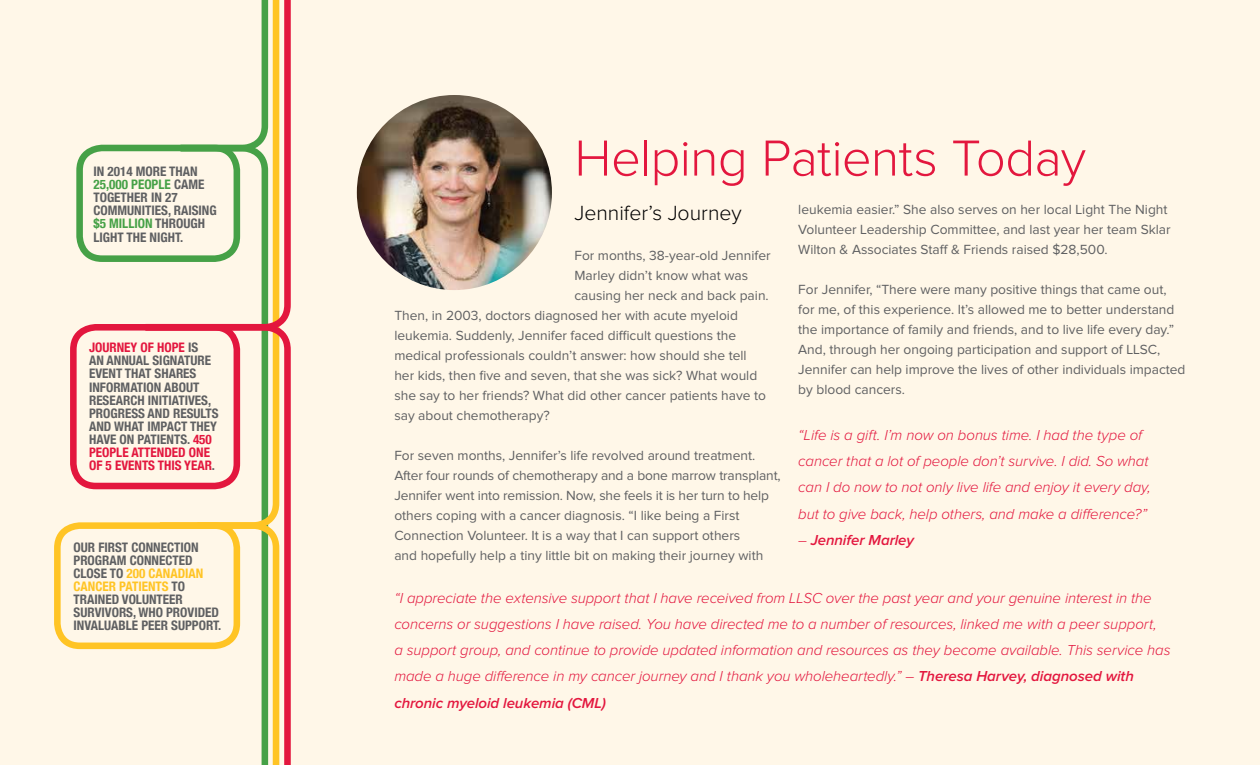
<style>
.page{position:relative;width:1260px;height:765px;background:#fff}
.page>*{position:absolute;margin:0;border:0;box-sizing:border-box;transform-origin:0 0}
.t1{font:300 52.5px "Proxima Nova";letter-spacing:-.015em;color:#e3173e}
.t2{font:300 21.25px "Proxima Nova";color:#000}
.t3{font:italic 300 15px/26.2px "Proxima Nova";letter-spacing:-.005em;color:#e3173e}
.t4{font:italic 600 15px "Proxima Nova";letter-spacing:-.005em;color:#e3173e}
.t5{font:13.75px/20px "Proxima Nova";color:#5f6062}
.t6{font:700 condensed 13.12px/13.1px "Helvetica Neue";color:#5f6062}
.s1{color:#46a147}
.s2{color:#e3173e}
.s3{color:#ffc425}
.s4{font-weight:300}
.s5{font-weight:600}
</style>
<div class="page">
<div style="left:0;top:0;width:1258px;height:765px;background:#fff7e8"></div>
<hr style="left:1258px;top:0;width:2px;height:765px;background:#fff7e8">
<img style="left:357px;top:95px;width:195px;height:195px;border-radius:98px">
<div style="left:54px;top:522px;width:186px;height:127px;border:7px solid #ffc425;border-radius:22px"></div>
<div style="left:70px;top:324px;width:170px;height:165px;border:7px solid #e3173e;border-radius:22px"></div>
<div style="left:76px;top:145px;width:164px;height:117px;border:7px solid #46a147;border-radius:22px"></div>
<svg style="left:139px;top:334px;width:152px;height:431px"></svg>
<svg style="left:139px;top:0;width:152px;height:334px"></svg>
<p class="t6" style="left:93px;top:164px;width:125px">IN 2014 MORE THAN<br><span class="s1">25,000 PEOPLE</span> CAME<br>TOGETHER IN 27<br>COMMUNITIES, RAISING <span class="s1">$5 MILLION</span> THROUGH<br>LIGHT THE NIGHT.</p>
<p class="t6" style="left:89px;top:341px;width:131px"><span class="s2">JOURNEY OF HOPE</span> IS<br>AN ANNUAL SIGNATURE<br>EVENT THAT SHARES<br>INFORMATION ABOUT<br>RESEARCH INITIATIVES,<br>PROGRESS AND RESULTS<br>AND WHAT IMPACT THEY<br>HAVE ON PATIENTS. <span class="s2">450<br>PEOPLE ATTENDED ONE<br>OF 5 EVENTS THIS YEAR</span>.</p>
<p class="t6" style="left:74px;top:540px;width:149px">OUR FIRST CONNECTION<br>PROGRAM CONNECTED<br>CLOSE TO <span class="s3">200 CANADIAN<br>CANCER PATIENTS</span> TO<br>TRAINED VOLUNTEER<br>SURVIVORS, WHO PROVIDED<br>INVALUABLE PEER SUPPORT.</p>
<h1 class="t1" style="left:574px;top:134px;width:513px">Helping Patients Today</h1>
<h2 class="t2" style="left:574px;top:203px;width:169px">Jennifer’s Journey</h2>
<p class="t5" style="left:574px;top:246px;width:198px">For months, 38-year-old Jennifer</p>
<p class="t5" style="left:574px;top:266px;width:175px">Marley didn’t know what was</p>
<p class="t5" style="left:574px;top:286px;width:196px">causing her neck and back pain.</p>
<p class="t5" style="left:394px;top:306px;width:345px">Then, in 2003, doctors diagnosed her with acute myeloid</p>
<p class="t5" style="left:394px;top:326px;width:343px">leukemia. Suddenly, Jennifer faced difficult questions the</p>
<p class="t5" style="left:394px;top:346px;width:354px">medical professionals couldn’t answer: how should she tell</p>
<p class="t5" style="left:394px;top:366px;width:364px">her kids, then five and seven, that she was sick? What would</p>
<p class="t5" style="left:394px;top:386px;width:373px">she say to her friends? What did other cancer patients have to</p>
<p class="t5" style="left:394px;top:406px;width:157px">say about chemotherapy?</p>
<p class="t5" style="left:394px;top:446px;width:388px">For seven months, Jennifer’s life revolved around treatment.<br>After four rounds of chemotherapy and a bone marrow transplant, Jennifer went into remission. Now, she feels it is her turn to help others coping with a cancer diagnosis. “I like being a First Connection Volunteer. It is a way that I can support others<br>and hopefully help a tiny little bit on making their journey with</p>
<p class="t5" style="left:798px;top:200px;width:374px">leukemia easier.” She also serves on her local Light The Night<br>Volunteer Leadership Committee, and last year her team Sklar<br>Wilton &amp; Associates Staff &amp; Friends raised $28,500.</p>
<p class="t5" style="left:798px;top:280px;width:389px">For Jennifer, “There were many positive things that came out, for me, of this experience. It’s allowed me to better understand the importance of family and friends, and to live life every day.” And, through her ongoing participation and support of LLSC, Jennifer can help improve the lives of other individuals impacted by blood cancers.</p>
<p class="t3" style="left:798px;top:422px;width:354px">“Life is a gift. I’m now on bonus time. I had the type of cancer that a lot of people don’t survive. I did. So what can I do now to not only live life and enjoy it every day, but to give back, help others, and make a difference?”</p>
<p class="t4" style="left:798px;top:533px;width:117px"><span class="s4">–</span> Jennifer Marley</p>
<p class="t3" style="left:394px;top:585px;width:778px">“I appreciate the extensive support that I have received from LLSC over the past year and your genuine interest in the concerns or suggestions I have raised. You have directed me to a number of resources, linked me with a peer support,<br>a support group, and continue to provide updated information and resources as they become available. This service has made a huge difference in my cancer journey and I thank you wholeheartedly.” – <span class="s5">Theresa Harvey, diagnosed with chronic myeloid leukemia (CML)</span></p>
</div>
